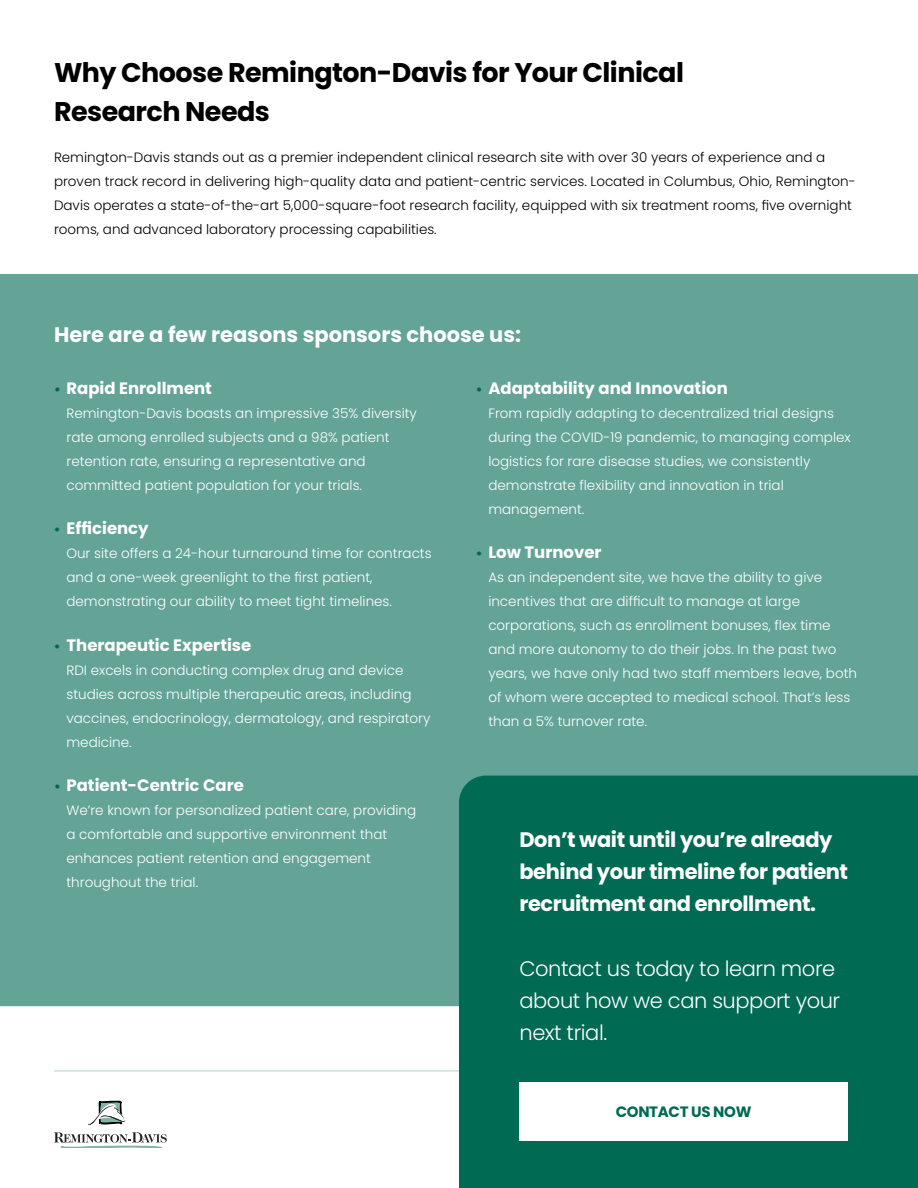
<style>
.page{position:relative;width:918px;height:1188px;background:#fff}
.page>*{position:absolute;margin:0;border:0;box-sizing:border-box;transform-origin:0 0}
.t1{font:700 27px/38.2px "Poppins";letter-spacing:-.02em;color:#000}
.t2{font:700 21px/32.2px "Poppins";letter-spacing:-.02em;color:#fff}
.t3{font:300 21px/32.2px "Poppins";letter-spacing:-.02em;color:#fff}
.t4{font:700 21px "Poppins";color:#fff}
.t5{font:700 16.5px "Poppins";color:#fff}
.t6{font:700 15px "Poppins";letter-spacing:-.02em;color:#006a53}
.t7{font:300 13.5px/24px "Poppins";color:#fff}
.t8{font:300 13.5px/24px "Poppins";color:#000}
.s1{font-size:13.5px;color:#006a53}
</style>
<div class="page">
<svg style="left:88px;top:1101px;width:37px;height:24px"></svg>
<svg style="left:54px;top:1132px;width:113px;height:16px"></svg>
<hr style="left:54px;top:1071px;width:810px;height:1px;background:#afd1ca">
<div style="left:0;top:274px;width:918px;height:732px;background:#63a497"></div>
<div style="left:459px;top:776px;width:459px;height:412px;background:#006a53"></div>
<div style="left:519px;top:1082px;width:329px;height:58px;background:#fff"></div>
<h1 class="t1" style="left:54px;top:54px;width:632px">Why Choose Remington-Davis for Your Clinical<br>Research Needs</h1>
<p class="t8" style="left:54px;top:146px;width:803px">Remington-Davis stands out as a premier independent clinical research site with over 30 years of experience and a proven track record in delivering high-quality data and patient-centric services. Located in Columbus, Ohio, Remington-Davis operates a state-of-the-art 5,000-square-foot research facility, equipped with six treatment rooms, five overnight rooms, and advanced laboratory processing capabilities.</p>
<h2 class="t4" style="left:54px;top:322px;width:469px">Here are a few reasons sponsors choose us:</h2>
<p class="t5" style="left:54px;top:379px;width:160px"><span class="s1">•</span> Rapid Enrollment</p>
<p class="t7" style="left:66px;top:401px;width:352px">Remington-Davis boasts an impressive 35% diversity rate among enrolled subjects and a 98% patient retention rate, ensuring a representative and committed patient population for your trials.</p>
<p class="t5" style="left:54px;top:519px;width:96px"><span class="s1">•</span> Efficiency</p>
<p class="t7" style="left:66px;top:542px;width:367px">Our site offers a 24-hour turnaround time for contracts and a one-week greenlight to the first patient, demonstrating our ability to meet tight timelines.</p>
<p class="t5" style="left:54px;top:635px;width:199px"><span class="s1">•</span> Therapeutic Expertise</p>
<p class="t7" style="left:66px;top:658px;width:366px">RDI excels in conducting complex drug and device studies across multiple therapeutic areas, including vaccines, endocrinology, dermatology, and respiratory medicine.</p>
<p class="t5" style="left:54px;top:775px;width:192px"><span class="s1">•</span> Patient-Centric Care</p>
<p class="t7" style="left:66px;top:798px;width:351px">We’re known for personalized patient care, providing a comfortable and supportive environment that enhances patient retention and engagement throughout the trial.</p>
<p class="t5" style="left:476px;top:379px;width:253px"><span class="s1">•</span> Adaptability and Innovation</p>
<p class="t7" style="left:488px;top:401px;width:364px">From rapidly adapting to decentralized trial designs during the COVID-19 pandemic, to managing complex logistics for rare disease studies, we consistently demonstrate flexibility and innovation in trial management.</p>
<p class="t5" style="left:476px;top:543px;width:127px"><span class="s1">•</span> Low Turnover</p>
<p class="t7" style="left:488px;top:566px;width:370px">As an independent site, we have the ability to give incentives that are difficult to manage at large corporations, such as enrollment bonuses, flex time and more autonomy to do their jobs. In the past two years, we have only had two staff members leave, both of whom were accepted to medical school. That’s less than a 5% turnover rate.</p>
<h2 class="t2" style="left:519px;top:823px;width:330px">Don’t wait until you’re already behind your timeline for patient recruitment and enrollment.</h2>
<h2 class="t3" style="left:519px;top:952px;width:322px">Contact us today to learn more about how we can support your next trial.</h2>
<p class="t6" style="left:616px;top:1103px;width:137px">CONTACT US NOW</p>
</div>
